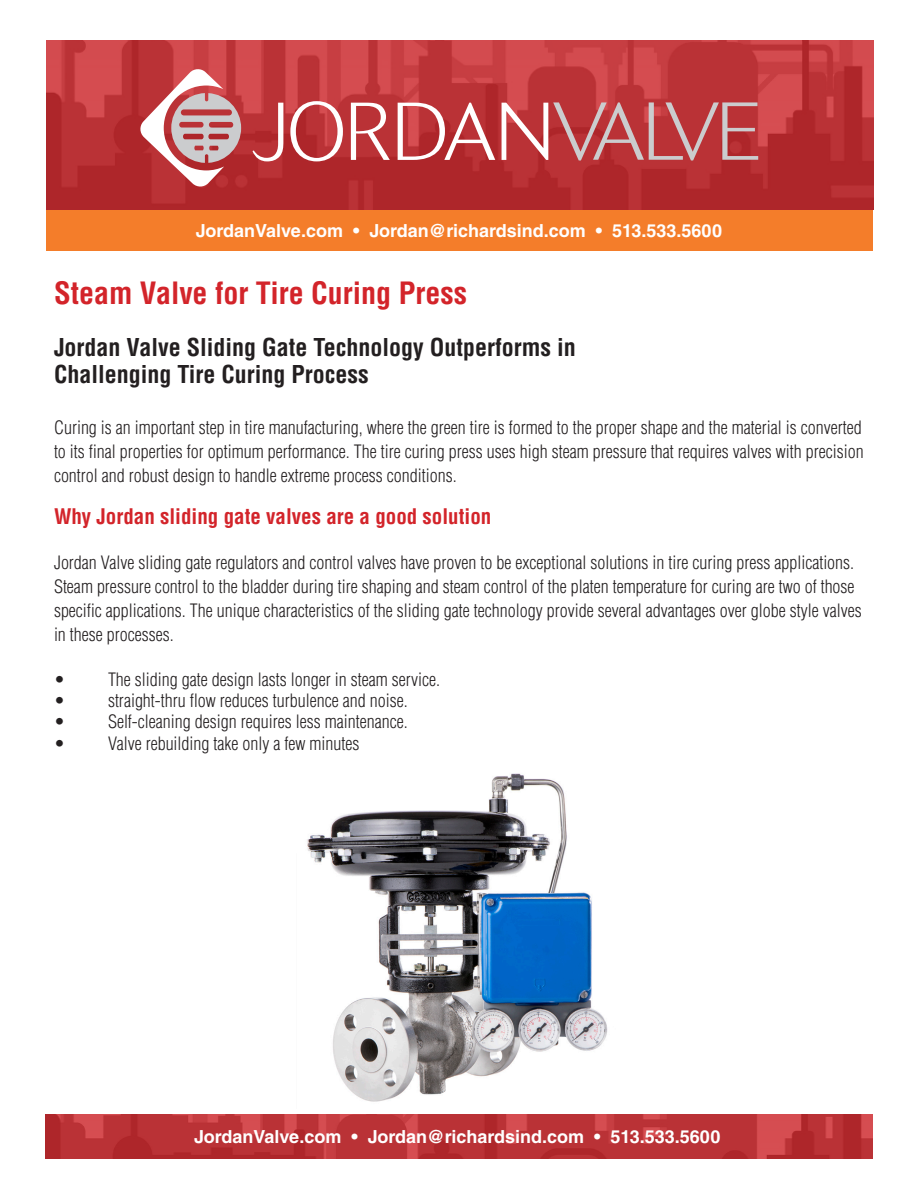
<style>
.page{position:relative;width:918px;height:1188px;background:#fff}
.page>*{position:absolute;margin:0;border:0;box-sizing:border-box;transform-origin:0 0}
.t1{font:700 condensed 30px "Helvetica LT Std";color:#d3242a}
.t2{font:700 condensed 24px "Helvetica LT Std";color:#231f20}
.t3{font:700 condensed 21px "Helvetica LT Std";color:#d3242a}
.t4{font:300 condensed 18px/24px "Helvetica LT Std";color:#231f20;text-align:justify}
.t5{font:700 18px "Helvetica LT Std";color:#fff}
</style>
<div class="page">
<img style="left:46px;top:1115px;width:826px;height:43px">
<div style="left:46px;top:200px;width:827px;height:51px;background:#f47d2a"></div>
<img style="left:46px;top:40px;width:827px;height:170px">
<svg style="left:140px;top:69px;width:101px;height:118px"></svg>
<svg style="left:253px;top:103px;width:30px;height:58px"></svg>
<svg style="left:290px;top:101px;width:53px;height:60px"></svg>
<svg style="left:351px;top:103px;width:39px;height:57px"></svg>
<svg style="left:398px;top:103px;width:97px;height:57px"></svg>
<svg style="left:502px;top:102px;width:256px;height:58px;background:#c15a5e"></svg>
<img style="left:307px;top:773px;width:301px;height:329px">
<p class="t5" style="left:196px;top:220px;width:528px">JordanValve.com • Jordan@richardsind.com • 513.533.5600</p>
<p class="t1" style="left:54px;top:275px;width:415px">Steam Valve for Tire Curing Press</p>
<p class="t2" style="left:54px;top:332px;width:523px">Jordan Valve Sliding Gate Technology Outperforms in</p>
<p class="t2" style="left:54px;top:359px;width:316px">Challenging Tire Curing Process</p>
<p class="t4" style="left:54px;top:415px;width:811px">Curing is an important step in tire manufacturing, where the green tire is formed to the proper shape and the material is converted to its final properties for optimum performance. The tire curing press uses high steam pressure that requires valves with precision control and robust design to handle extreme process conditions.</p>
<p class="t3" style="left:54px;top:503px;width:439px">Why Jordan sliding gate valves are a good solution</p>
<p class="t4" style="left:54px;top:550px;width:809px;text-align:left">Jordan Valve sliding gate regulators and control valves have proven to be exceptional solutions in tire curing press applications.<br>Steam pressure control to the bladder during tire shaping and steam control of the platen temperature for curing are two of those specific applications. The unique characteristics of the sliding gate technology provide several advantages over globe style valves in these processes.</p>
<p class="t4" style="left:54px;top:667px;width:388px">• The sliding gate design lasts longer in steam service.</p>
<p class="t4" style="left:54px;top:688px;width:355px">• straight-thru flow reduces turbulence and noise.</p>
<p class="t4" style="left:54px;top:709px;width:355px">• Self-cleaning design requires less maintenance.</p>
<p class="t4" style="left:54px;top:731px;width:307px">• Valve rebuilding take only a few minutes</p>
<p class="t5" style="left:194px;top:1125px;width:528px">JordanValve.com • Jordan@richardsind.com • 513.533.5600</p>
</div>
